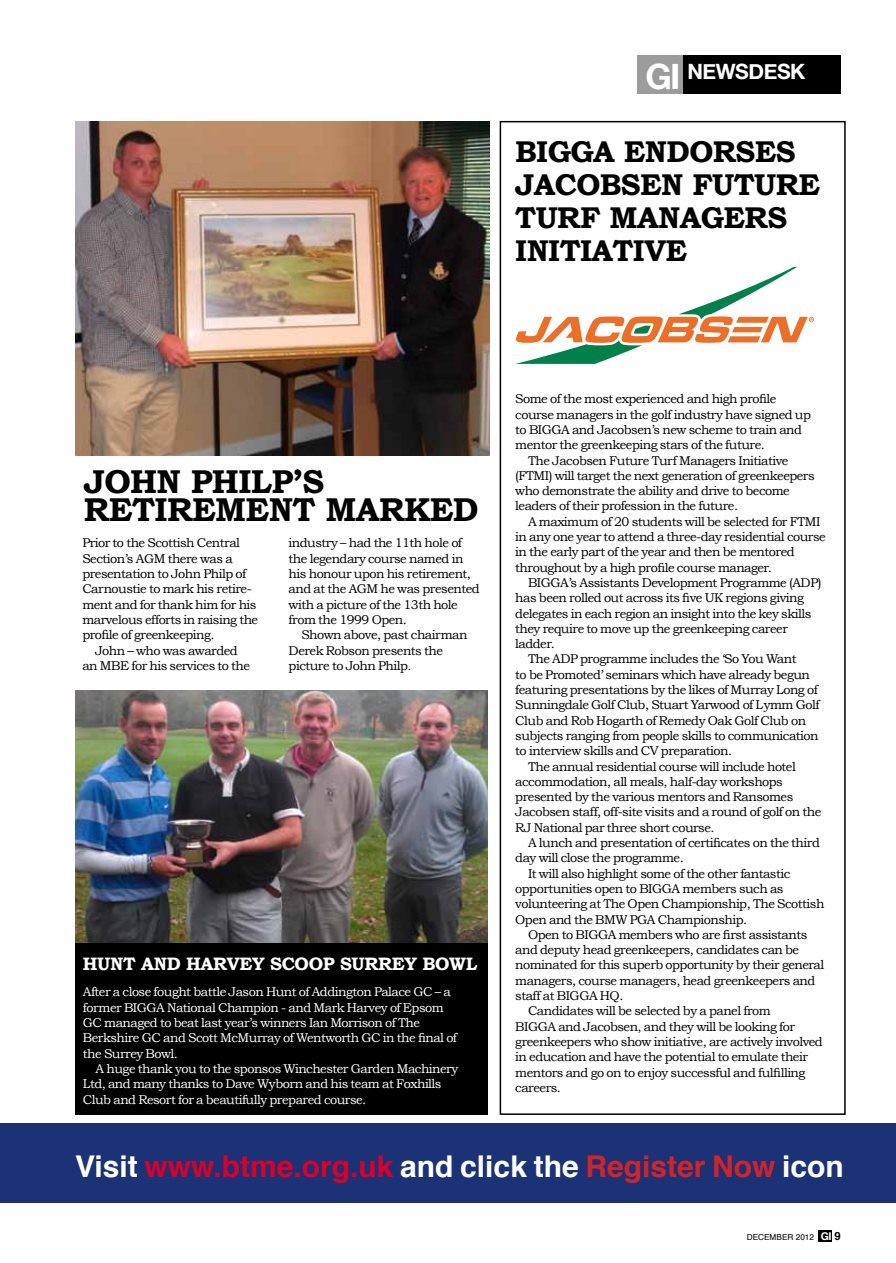
<style>
.page{position:relative;width:896px;height:1263px;background:#fff}
.page>*{position:absolute;margin:0;border:0;box-sizing:border-box;transform-origin:0 0}
.t1{font:700 33px/28.5px "Bookman Old Style";letter-spacing:-.02em;color:#000}
.t2{font:700 30px/33px "Bookman Old Style";letter-spacing:-.02em;color:#000}
.t3{font:700 30px "Helvetica";color:#fff}
.t4{font:700 21px "Helvetica Neue";letter-spacing:-.02em;color:#fff}
.t5{font:700 18px "Bookman Old Style";letter-spacing:-.02em;color:#fff}
.t6{font:12.75px "Bookman Old Style";letter-spacing:-.04em;color:#000}
.t7{font:12.75px "Bookman Old Style";letter-spacing:-.04em;color:#fff}
.t8{font:8.25px "Helvetica";color:#000}
.s1{font-size:34.95px}
.s2{color:#db0029}
.s3{color:#d22329}
.s4{font-family:"Helvetica Neue";font-weight:700;font-size:10.8px;color:#fff}
.s5{font-weight:700;font-size:11.25px}
</style>
<div class="page">
<div style="left:75px;top:690px;width:412px;height:424px;background:#000"></div>
<div style="left:499px;top:121px;width:346px;height:994px;border:2px solid #000"></div>
<svg style="left:515px;top:268px;width:300px;height:96px"></svg>
<img style="left:75px;top:122px;width:414px;height:333px">
<img style="left:75px;top:690px;width:412px;height:252px">
<div style="left:0;top:1123px;width:896px;height:79px;background:#1b3276"></div>
<div style="left:818px;top:1230px;width:14px;height:11px;background:#000"></div>
<div style="left:640px;top:55px;width:117px;height:39px;background:#000"></div>
<div style="left:732px;top:55px;width:108px;height:39px;background:#000"></div>
<div style="left:637px;top:55px;width:45px;height:39px;background:#9c9c9d"></div>
<p class="t4" style="left:645px;top:59px;width:160px"><span class="s1">GI</span> NEWSDESK</p>
<p class="t2" style="left:515px;top:135px;width:306px">BIGGA ENDORSES<br>JACOBSEN FUTURE<br>TURF MANAGERS<br>INITIATIVE</p>
<p class="t1" style="left:84px;top:467px;width:396px">JOHN PHILP’S<br>RETIREMENT MARKED</p>
<p class="t6" style="left:82px;top:536px;width:159px">Prior to the Scottish Central</p>
<p class="t6" style="left:82px;top:551px;width:152px">Section’s AGM there was a</p>
<p class="t6" style="left:82px;top:566px;width:165px">presentation to John Philp of</p>
<p class="t6" style="left:82px;top:582px;width:171px">Carnoustie to mark his retire-</p>
<p class="t6" style="left:82px;top:597px;width:176px">ment and for thank him for his</p>
<p class="t6" style="left:82px;top:612px;width:177px">marvelous efforts in raising the</p>
<p class="t6" style="left:82px;top:628px;width:134px">profile of greenkeeping.</p>
<p class="t6" style="left:95px;top:643px;width:144px">John – who was awarded</p>
<p class="t6" style="left:82px;top:658px;width:169px">an MBE for his services to the</p>
<p class="t6" style="left:289px;top:536px;width:175px">industry – had the 11th hole of</p>
<p class="t6" style="left:289px;top:551px;width:176px">the legendary course named in</p>
<p class="t6" style="left:289px;top:566px;width:184px">his honour upon his retirement,</p>
<p class="t6" style="left:289px;top:582px;width:193px">and at the AGM he was presented</p>
<p class="t6" style="left:289px;top:597px;width:171px">with a picture of the 13th hole</p>
<p class="t6" style="left:289px;top:612px;width:120px">from the 1999 Open.</p>
<p class="t6" style="left:301px;top:628px;width:167px">Shown above, past chairman</p>
<p class="t6" style="left:289px;top:643px;width:156px">Derek Robson presents the</p>
<p class="t6" style="left:289px;top:658px;width:124px">picture to John Philp.</p>
<p class="t5" style="left:83px;top:953px;width:395px">HUNT AND HARVEY SCOOP SURREY BOWL</p>
<p class="t7" style="left:83px;top:985px;width:369px">After a close fought battle Jason Hunt of Addington Palace GC – a</p>
<p class="t7" style="left:83px;top:1000px;width:362px">former BIGGA National Champion - and Mark Harvey of Epsom</p>
<p class="t7" style="left:83px;top:1015px;width:339px">GC managed to beat last year’s winners Ian Morrison of The</p>
<p class="t7" style="left:83px;top:1031px;width:376px">Berkshire GC and Scott McMurray of Wentworth GC in the final of</p>
<p class="t7" style="left:83px;top:1046px;width:97px">the Surrey Bowl.</p>
<p class="t7" style="left:96px;top:1061px;width:364px">A huge thank you to the sponsos Winchester Garden Machinery</p>
<p class="t7" style="left:83px;top:1076px;width:360px">Ltd, and many thanks to Dave Wyborn and his team at Foxhills</p>
<p class="t7" style="left:83px;top:1092px;width:285px">Club and Resort for a beautifully prepared course.</p>
<p class="t6" style="left:515px;top:392px;width:263px">Some of the most experienced and high profile</p>
<p class="t6" style="left:515px;top:407px;width:297px">course managers in the golf industry have signed up</p>
<p class="t6" style="left:515px;top:422px;width:288px">to BIGGA and Jacobsen’s new scheme to train and</p>
<p class="t6" style="left:515px;top:438px;width:251px">mentor the greenkeeping stars of the future.</p>
<p class="t6" style="left:528px;top:453px;width:262px">The Jacobsen Future Turf Managers Initiative</p>
<p class="t6" style="left:515px;top:468px;width:301px">(FTMI) will target the next generation of greenkeepers</p>
<p class="t6" style="left:515px;top:483px;width:276px">who demonstrate the ability and drive to become</p>
<p class="t6" style="left:515px;top:499px;width:224px">leaders of their profession in the future.</p>
<p class="t6" style="left:528px;top:514px;width:294px">A maximum of 20 students will be selected for FTMI</p>
<p class="t6" style="left:515px;top:529px;width:312px">in any one year to attend a three-day residential course</p>
<p class="t6" style="left:515px;top:545px;width:281px">in the early part of the year and then be mentored</p>
<p class="t6" style="left:515px;top:560px;width:258px">throughout by a high profile course manager.</p>
<p class="t6" style="left:528px;top:575px;width:295px">BIGGA’s Assistants Development Programme (ADP)</p>
<p class="t6" style="left:515px;top:591px;width:290px">has been rolled out across its five UK regions giving</p>
<p class="t6" style="left:515px;top:606px;width:297px">delegates in each region an insight into the key skills</p>
<p class="t6" style="left:515px;top:621px;width:274px">they require to move up the greenkeeping career</p>
<p class="t6" style="left:515px;top:636px;width:41px">ladder.</p>
<p class="t6" style="left:528px;top:652px;width:270px">The ADP programme includes the ‘So You Want</p>
<p class="t6" style="left:515px;top:667px;width:296px">to be Promoted’ seminars which have already begun</p>
<p class="t6" style="left:515px;top:682px;width:304px">featuring presentations by the likes of Murray Long of</p>
<p class="t6" style="left:515px;top:698px;width:306px">Sunningdale Golf Club, Stuart Yarwood of Lymm Golf</p>
<p class="t6" style="left:515px;top:713px;width:292px">Club and Rob Hogarth of Remedy Oak Golf Club on</p>
<p class="t6" style="left:515px;top:728px;width:305px">subjects ranging from people skills to communication</p>
<p class="t6" style="left:515px;top:744px;width:218px">to interview skills and CV preparation.</p>
<p class="t6" style="left:528px;top:759px;width:269px">The annual residential course will include hotel</p>
<p class="t6" style="left:515px;top:774px;width:269px">accommodation, all meals, half-day workshops</p>
<p class="t6" style="left:515px;top:789px;width:279px">presented by the various mentors and Ransomes</p>
<p class="t6" style="left:515px;top:805px;width:308px">Jacobsen staff, off-site visits and a round of golf on the</p>
<p class="t6" style="left:515px;top:820px;width:201px">RJ National par three short course.</p>
<p class="t6" style="left:528px;top:835px;width:293px">A lunch and presentation of certificates on the third</p>
<p class="t6" style="left:515px;top:851px;width:170px">day will close the programme.</p>
<p class="t6" style="left:528px;top:866px;width:264px">It will also highlight some of the other fantastic</p>
<p class="t6" style="left:515px;top:881px;width:270px">opportunities open to BIGGA members such as</p>
<p class="t6" style="left:515px;top:897px;width:311px">volunteering at The Open Championship, The Scottish</p>
<p class="t6" style="left:515px;top:912px;width:233px">Open and the BMW PGA Championship.</p>
<p class="t6" style="left:528px;top:927px;width:281px">Open to BIGGA members who are first assistants</p>
<p class="t6" style="left:515px;top:942px;width:285px">and deputy head greenkeepers, candidates can be</p>
<p class="t6" style="left:515px;top:958px;width:310px">nominated for this superb opportunity by their general</p>
<p class="t6" style="left:515px;top:973px;width:301px">managers, course managers, head greenkeepers and</p>
<p class="t6" style="left:515px;top:988px;width:110px">staff at BIGGA HQ.</p>
<p class="t6" style="left:528px;top:1004px;width:244px">Candidates will be selected by a panel from</p>
<p class="t6" style="left:515px;top:1019px;width:281px">BIGGA and Jacobsen, and they will be looking for</p>
<p class="t6" style="left:515px;top:1034px;width:309px">greenkeepers who show initiative, are actively involved</p>
<p class="t6" style="left:515px;top:1050px;width:294px">in education and have the potential to emulate their</p>
<p class="t6" style="left:515px;top:1065px;width:292px">mentors and go on to enjoy successful and fulfilling</p>
<p class="t6" style="left:515px;top:1080px;width:47px">careers.</p>
<p class="t3" style="left:75px;top:1142px;width:770px">Visit <span class="s2">www.btme.org.uk</span> and click the <span class="s3">Register Now</span> icon</p>
<p class="t8" style="left:746px;top:1231px;width:95px">DECEMBER 2012 <span class="s4">GI</span> <span class="s5">9</span></p>
</div>
